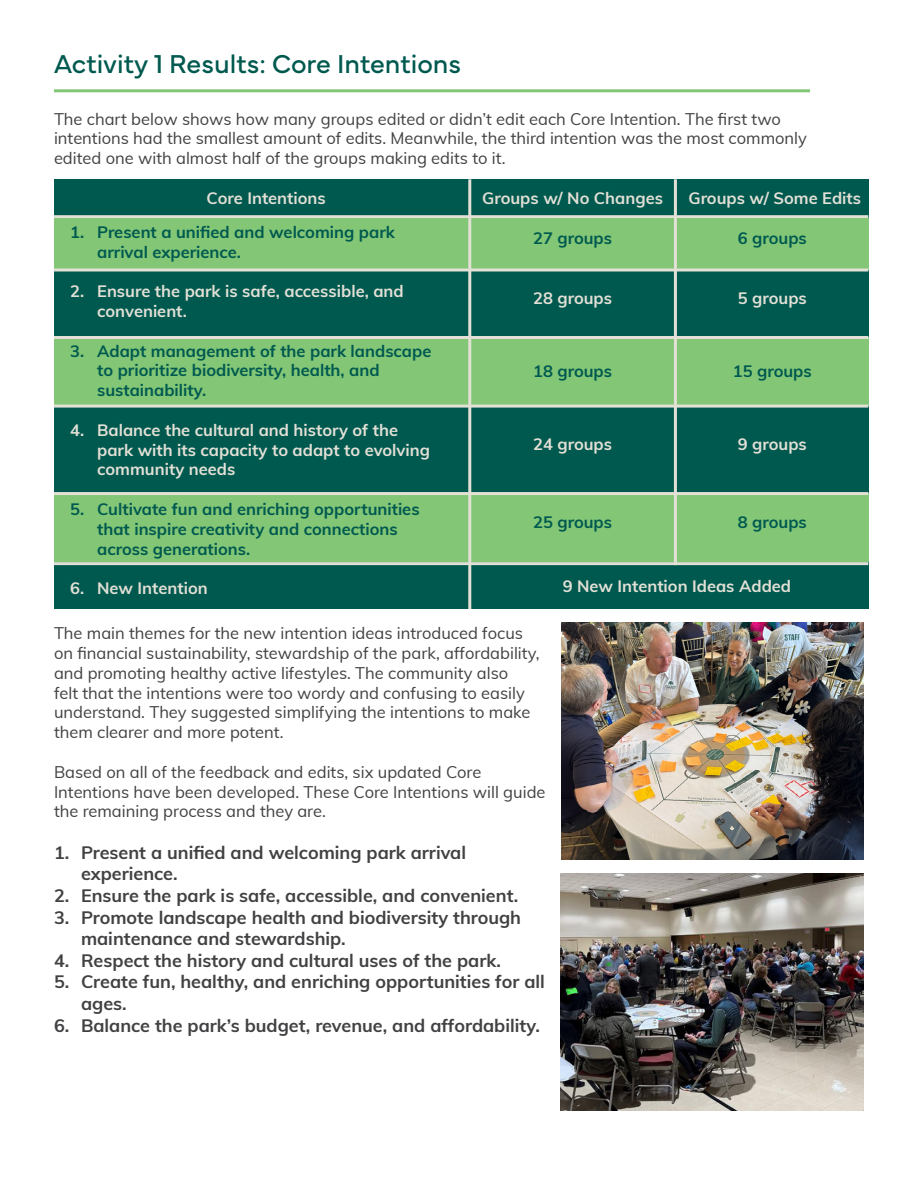
<style>
.page{position:relative;width:918px;height:1188px;background:#fff}
.page>*{position:absolute;margin:0;border:0;box-sizing:border-box;transform-origin:0 0}
.t1{font:27px "Mundial";color:#00594f}
.t2{font:700 18px/21.6px "Muli";color:#414042}
.t3{font:16.5px/19.8px "Muli";color:#414042}
.t4{font:700 16.5px/19.8px "Muli";color:#00594f}
.t5{font:700 16.5px/19.8px "Muli";color:#e3e0d6}
</style>
<div class="page">
<div style="left:54px;top:179px;width:814px;height:430px;background:#00594f"></div>
<hr style="left:54px;top:89px;width:756px;height:3px;background:#82c676">
<img style="left:562px;top:623px;width:302px;height:237px">
<img style="left:561px;top:873px;width:302px;height:238px">
<hr style="left:54px;top:215px;width:814px;height:3px;background:#e3e0d6">
<div style="left:54px;top:218px;width:814px;height:52px;background:#82c676"></div>
<div style="left:54px;top:338px;width:814px;height:68px;background:#82c676"></div>
<div style="left:54px;top:494px;width:814px;height:68px;background:#82c676"></div>
<hr style="left:468px;top:179px;width:3px;height:430px;background:#e3e0d6">
<hr style="left:674px;top:179px;width:3px;height:386px;background:#e3e0d6">
<hr style="left:54px;top:336px;width:814px;height:3px;background:#e3e0d6">
<hr style="left:54px;top:405px;width:814px;height:3px;background:#e3e0d6">
<hr style="left:54px;top:492px;width:814px;height:3px;background:#e3e0d6">
<hr style="left:54px;top:562px;width:814px;height:3px;background:#e3e0d6">
<svg style="left:54px;top:268px;width:814px;height:4px;background:#bacbb9"></svg>
<h1 class="t1" style="left:54px;top:42px;width:409px">Activity 1 Results: Core Intentions</h1>
<p class="t3" style="left:54px;top:108px;width:755px">The chart below shows how many groups edited or didn’t edit each Core Intention. The first two intentions had the smallest amount of edits. Meanwhile, the third intention was the most commonly edited one with almost half of the groups making edits to it.</p>
<p class="t5" style="left:207px;top:188px;width:121px">Core Intentions</p>
<p class="t5" style="left:482px;top:188px;width:182px">Groups w/ No Changes</p>
<p class="t5" style="left:688px;top:188px;width:174px">Groups w/ Some Edits</p>
<p class="t4" style="left:97px;top:221px;width:299px;text-indent:-27px">1. Present a unified and welcoming park arrival experience.</p>
<p class="t5" style="left:97px;top:281px;width:308px;text-indent:-27px">2. Ensure the park is safe, accessible, and convenient.</p>
<p class="t4" style="left:97px;top:340px;width:336px;text-indent:-27px">3. Adapt management of the park landscape to prioritize biodiversity, health, and sustainability.</p>
<p class="t5" style="left:97px;top:419px;width:334px;text-indent:-27px">4. Balance the cultural and history of the park with its capacity to adapt to evolving community needs</p>
<p class="t4" style="left:97px;top:498px;width:324px;text-indent:-27px">5. Cultivate fun and enriching opportunities that inspire creativity and connections across generations.</p>
<p class="t5" style="left:70px;top:578px;width:139px">6. New Intention</p>
<p class="t4" style="left:533px;top:227px;width:81px">27 groups</p>
<p class="t4" style="left:738px;top:227px;width:71px">6 groups</p>
<p class="t5" style="left:533px;top:287px;width:81px">28 groups</p>
<p class="t5" style="left:738px;top:287px;width:71px">5 groups</p>
<p class="t4" style="left:533px;top:361px;width:81px">18 groups</p>
<p class="t4" style="left:733px;top:361px;width:81px">15 groups</p>
<p class="t5" style="left:533px;top:433px;width:81px">24 groups</p>
<p class="t5" style="left:738px;top:433px;width:71px">9 groups</p>
<p class="t4" style="left:533px;top:511px;width:81px">25 groups</p>
<p class="t4" style="left:738px;top:511px;width:71px">8 groups</p>
<p class="t5" style="left:563px;top:576px;width:230px">9 New Intention Ideas Added</p>
<p class="t3" style="left:54px;top:623px;width:487px">The main themes for the new intention ideas introduced focus on financial sustainability, stewardship of the park, affordability, and promoting healthy active lifestyles. The community also<br>felt that the intentions were too wordy and confusing to easily understand. They suggested simplifying the intentions to make them clearer and more potent.</p>
<p class="t3" style="left:54px;top:761px;width:493px">Based on all of the feedback and edits, six updated Core<br>Intentions have been developed. These Core Intentions will guide the remaining process and they are.</p>
<p class="t2" style="left:81px;top:841px;width:387px;text-indent:-27px">1. Present a unified and welcoming park arrival experience.</p>
<p class="t2" style="left:54px;top:884px;width:466px">2. Ensure the park is safe, accessible, and convenient.</p>
<p class="t2" style="left:81px;top:905px;width:442px;text-indent:-27px">3. Promote landscape health and biodiversity through maintenance and stewardship.</p>
<p class="t2" style="left:54px;top:949px;width:449px">4. Respect the history and cultural uses of the park.</p>
<p class="t2" style="left:81px;top:970px;width:466px;text-indent:-27px">5. Create fun, healthy, and enriching opportunities for all ages.</p>
<p class="t2" style="left:54px;top:1013px;width:488px">6. Balance the park’s budget, revenue, and affordability.</p>
</div>
